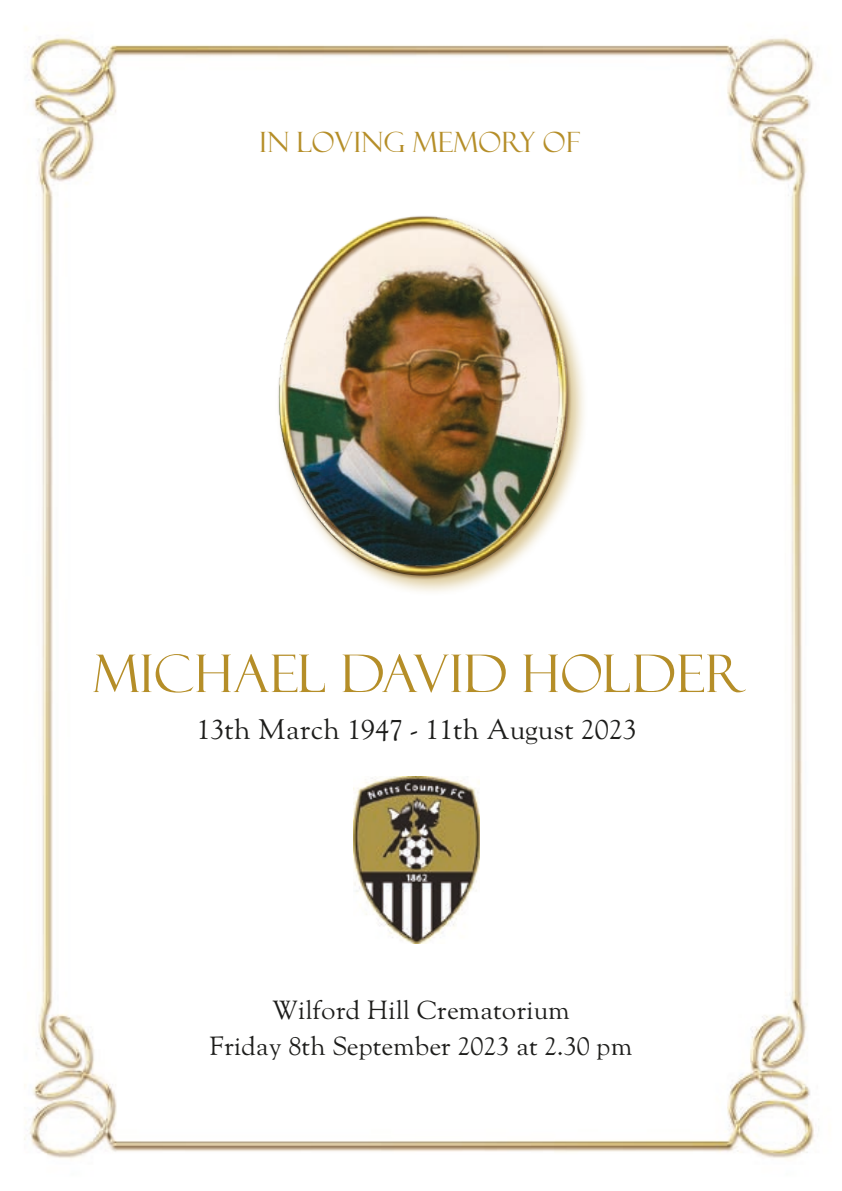
<style>
.page{position:relative;width:842px;height:1191px;background:#fff}
.page>*{position:absolute;margin:0;border:0;box-sizing:border-box;transform-origin:0 0}
.t1{font:52px "Felix Titling";letter-spacing:.01em;color:#b58e28}
.t2{font:28px "LTC Goudy Oldstyle Pro";color:#1d1d1b}
.t3{font:28px "Felix Titling";letter-spacing:.01em;color:#b58e28}
.t4{font:26px/36px "LTC Goudy Oldstyle Pro";color:#1d1d1b;text-align:center}
</style>
<div class="page">
<img style="left:24px;top:28px;width:791px;height:1131px">
<div style="left:275px;top:214px;width:314px;height:383px;background:#b58e28;opacity:.5"></div>
<img style="left:354px;top:776px;width:125px;height:167px">
<img style="left:272px;top:209px;width:303px;height:373px">
<p class="t3" style="left:259px;top:126px;width:322px">IN LOVING MEMORY OF</p>
<h1 class="t1" style="left:93px;top:644px;width:655px">MICHAEL DAVID HOLDER</h1>
<p class="t2" style="left:196px;top:713px;width:442px">13th March 1947 - 11th August 2023</p>
<p class="t4" style="left:210px;top:992px;width:424px">Wilford Hill Crematorium<br>Friday 8th September 2023 at 2.30 pm</p>
</div>
